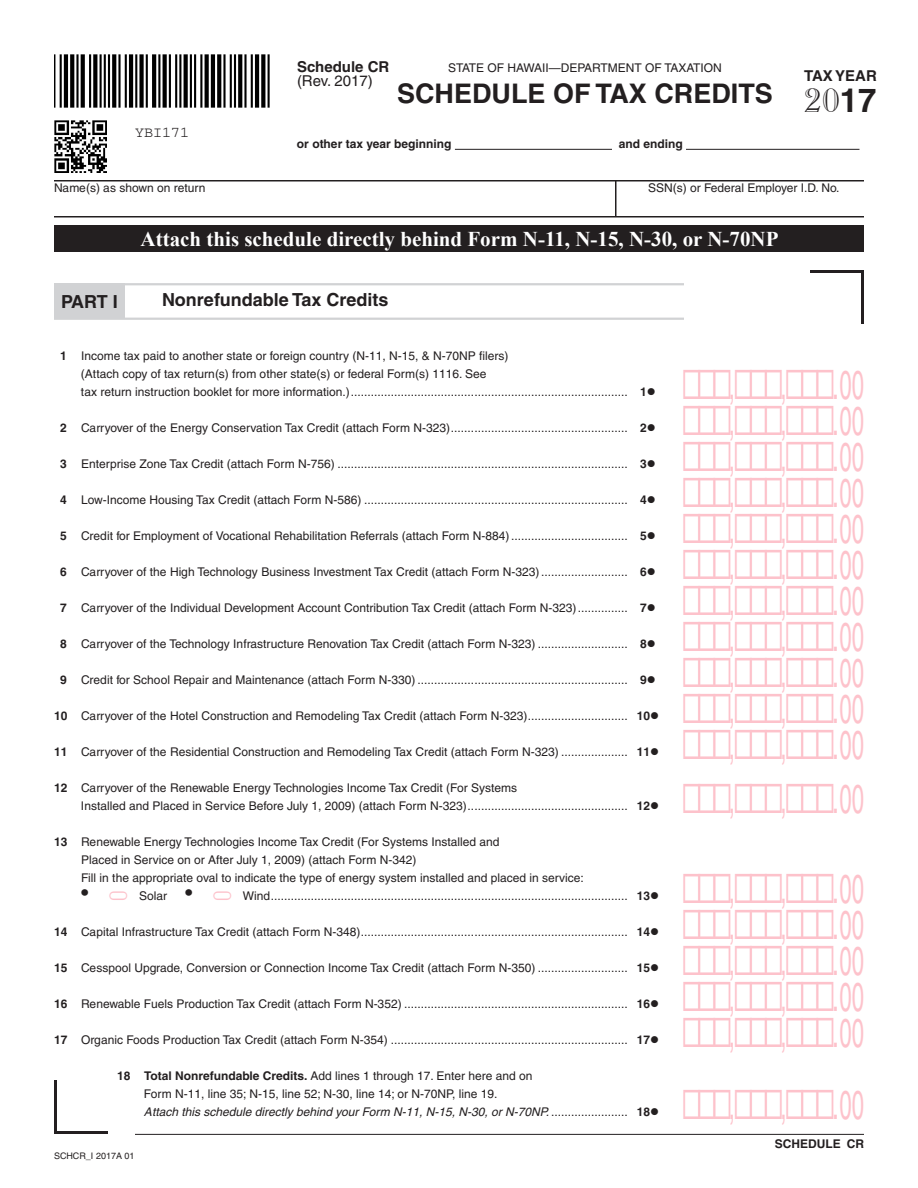
<style>
.page{position:relative;width:918px;height:1188px;background:#fff}
.page>*{position:absolute;margin:0;border:0;box-sizing:border-box;transform-origin:0 0}
.t1{font:700 40.5px "Paper Box";color:#fdc2cb;scale:.67 1}
.t2{font:700 27px "Helvetica";color:#231f20}
.t3{font:700 21px "Times New Roman";color:#fff}
.t4{font:21px "Helvetica";color:#231f20}
.t5{font:700 18px "Helvetica";color:#231f20}
.t6{font:700 15px "Helvetica";color:#231f20}
.t7{font:15px "Helvetica";color:#231f20}
.t8{font:15px "Courier";color:#231f20}
.t9{font:12px/18px "Helvetica";color:#231f20}
.t10{font:700 12px "Helvetica";color:#231f20}
.t11{font:9px "Helvetica";color:#231f20}
.s1{font-family:"Caslon Openface BT";font-weight:400;font-size:33px}
.s2{font-size:33px}
.s3{font-weight:700}
.s4{font-family:"Helvetica";font-weight:400;font-stretch:condensed}
.s5{font-family:"Helvetica";font-weight:400}
.s6{font-family:"Paper Box";font-size:30px;color:#fdc2cb}
.s7{font-size:21px}
.s8{font-style:italic}
</style>
<div class="page">
<hr style="left:135px;top:1134px;width:729px;height:1px;background:#231f20">
<hr style="left:455px;top:149px;width:157px;height:1px;background:#231f20">
<hr style="left:686px;top:149px;width:173px;height:1px;background:#231f20">
<hr style="left:810px;top:270px;width:54px;height:3px;background:#231f20">
<hr style="left:861px;top:270px;width:3px;height:54px;background:#231f20">
<hr style="left:54px;top:1080px;width:3px;height:54px;background:#231f20">
<hr style="left:54px;top:1131px;width:54px;height:3px;background:#231f20">
<div style="left:54px;top:225px;width:810px;height:27px;background:#231f20"></div>
<hr style="left:54px;top:180px;width:810px;height:2px;background:#231f20">
<hr style="left:54px;top:216px;width:810px;height:2px;background:#231f20">
<hr style="left:615px;top:180px;width:1px;height:36px;background:#231f20">
<hr style="left:54px;top:283px;width:630px;height:2px;background:#d1d2d4">
<hr style="left:54px;top:318px;width:630px;height:2px;background:#d1d2d4">
<div style="left:54px;top:284px;width:71px;height:34px;background:#d1d2d4"></div>
<img style="left:54px;top:54px;width:216px;height:54px">
<img style="left:54px;top:120px;width:52px;height:52px">
<p class="t8" style="left:135px;top:125px;width:55px">YBI171</p>
<p class="t6" style="left:297px;top:57px;width:94px">Schedule CR</p>
<p class="t9" style="left:448px;top:58px;width:275px">STATE OF HAWAII—DEPARTMENT OF TAXATION</p>
<p class="t7" style="left:297px;top:72px;width:77px">(Rev. 2017)</p>
<p class="t6" style="left:804px;top:66px;width:74px">TAX YEAR</p>
<h2 class="t2" style="left:397px;top:77px;width:481px">SCHEDULE OF TAX CREDITS <span class="s1">20</span><span class="s2">17</span></h2>
<p class="t10" style="left:297px;top:137px;width:156px">or other tax year beginning</p>
<p class="t10" style="left:619px;top:137px;width:66px">and ending</p>
<p class="t9" style="left:54px;top:179px;width:153px">Name(s) as shown on return</p>
<p class="t9" style="left:648px;top:179px;width:193px">SSN(s) or Federal Employer I.D. No.</p>
<h3 class="t5" style="left:61px;top:290px;width:58px">PART I</h3>
<h3 class="t3" style="left:141px;top:224px;width:639px">Attach this schedule directly behind Form N-11, N-15, N-30, or N-70NP</h3>
<h3 class="t5" style="left:162px;top:289px;width:228px">Nonrefundable Tax Credits</h3>
<p class="t9" style="left:81px;top:347px;width:576px;text-indent:-21px"><span class="s3">1</span> Income tax paid to another state or foreign country (N-11, N-15, &amp; N-70NP filers)<br>(Attach copy of tax return(s) from other state(s) or federal Form(s) 1116. See<br>tax return instruction booklet for more information.)................................................................................... <span class="s3">1</span>●</p>
<p class="t9" style="left:60px;top:419px;width:597px"><span class="s3">2</span> Carryover of the Energy Conservation Tax Credit (attach Form N-323)..................................................... <span class="s3">2</span>●</p>
<p class="t9" style="left:60px;top:455px;width:597px"><span class="s3">3</span> Enterprise Zone Tax Credit (attach Form N-756) ....................................................................................... <span class="s3">3</span>●</p>
<p class="t9" style="left:60px;top:491px;width:597px"><span class="s3">4</span> Low-Income Housing Tax Credit (attach Form N-586) ............................................................................... <span class="s3">4</span>●</p>
<p class="t9" style="left:60px;top:527px;width:597px"><span class="s3">5</span> Credit for Employment of Vocational Rehabilitation Referrals (attach Form N-884)................................... <span class="s3">5</span>●</p>
<p class="t9" style="left:60px;top:563px;width:597px"><span class="s3">6</span> Carryover of the High Technology Business Investment Tax Credit (attach Form N-323).......................... <span class="s3">6</span>●</p>
<p class="t9" style="left:60px;top:599px;width:597px"><span class="s3">7</span> Carryover of the Individual Development Account Contribution Tax Credit (attach Form N-323)............... <span class="s3">7</span>●</p>
<p class="t9" style="left:60px;top:635px;width:597px"><span class="s3">8</span> Carryover of the Technology Infrastructure Renovation Tax Credit (attach Form N-323) ........................... <span class="s3">8</span>●</p>
<p class="t9" style="left:60px;top:671px;width:597px"><span class="s3">9</span> Credit for School Repair and Maintenance (attach Form N-330) ............................................................... <span class="s3">9</span>●</p>
<p class="t9" style="left:54px;top:707px;width:607px"><span class="s3">10</span> Carryover of the Hotel Construction and Remodeling Tax Credit (attach Form N-323).............................. <span class="s3">10</span>●</p>
<p class="t9" style="left:54px;top:743px;width:607px"><span class="s3">11</span> Carryover of the Residential Construction and Remodeling Tax Credit (attach Form N-323) .................... <span class="s3">11</span>●</p>
<h1 class="t1" style="left:683px;top:361px;width:271px">!!!<span class="s4">,</span>!!!<span class="s4">,</span>!!!<span class="s5">.</span><span class="s4">00</span></h1>
<h1 class="t1" style="left:683px;top:397px;width:271px">!!!<span class="s4">,</span>!!!<span class="s4">,</span>!!!<span class="s5">.</span><span class="s4">00</span></h1>
<h1 class="t1" style="left:683px;top:433px;width:271px">!!!<span class="s4">,</span>!!!<span class="s4">,</span>!!!<span class="s5">.</span><span class="s4">00</span></h1>
<h1 class="t1" style="left:683px;top:469px;width:271px">!!!<span class="s4">,</span>!!!<span class="s4">,</span>!!!<span class="s5">.</span><span class="s4">00</span></h1>
<h1 class="t1" style="left:683px;top:505px;width:271px">!!!<span class="s4">,</span>!!!<span class="s4">,</span>!!!<span class="s5">.</span><span class="s4">00</span></h1>
<h1 class="t1" style="left:683px;top:541px;width:271px">!!!<span class="s4">,</span>!!!<span class="s4">,</span>!!!<span class="s5">.</span><span class="s4">00</span></h1>
<h1 class="t1" style="left:683px;top:577px;width:271px">!!!<span class="s4">,</span>!!!<span class="s4">,</span>!!!<span class="s5">.</span><span class="s4">00</span></h1>
<h1 class="t1" style="left:683px;top:613px;width:271px">!!!<span class="s4">,</span>!!!<span class="s4">,</span>!!!<span class="s5">.</span><span class="s4">00</span></h1>
<h1 class="t1" style="left:683px;top:649px;width:271px">!!!<span class="s4">,</span>!!!<span class="s4">,</span>!!!<span class="s5">.</span><span class="s4">00</span></h1>
<h1 class="t1" style="left:683px;top:685px;width:271px">!!!<span class="s4">,</span>!!!<span class="s4">,</span>!!!<span class="s5">.</span><span class="s4">00</span></h1>
<h1 class="t1" style="left:683px;top:721px;width:271px">!!!<span class="s4">,</span>!!!<span class="s4">,</span>!!!<span class="s5">.</span><span class="s4">00</span></h1>
<p class="t9" style="left:81px;top:779px;width:580px;text-indent:-27px"><span class="s3">12</span> Carryover of the Renewable Energy Technologies Income Tax Credit (For Systems<br>Installed and Placed in Service Before July 1, 2009) (attach Form N-323)................................................ <span class="s3">12</span>●</p>
<h1 class="t1" style="left:683px;top:775px;width:271px">!!!<span class="s4">,</span>!!!<span class="s4">,</span>!!!<span class="s5">.</span><span class="s4">00</span></h1>
<p class="t9" style="left:81px;top:833px;width:420px;text-indent:-27px"><span class="s3">13</span> Renewable Energy Technologies Income Tax Credit (For Systems Installed and<br>Placed in Service on or After July 1, 2009) (attach Form N-342)</p>
<h3 class="t4" style="left:81px;top:880px;width:48px">• <span class="s6">=</span></h3>
<p class="t9" style="left:139px;top:887px;width:94px">Solar <span class="s7">•</span> <span class="s6">=</span></p>
<p class="t9" style="left:243px;top:887px;width:418px">Wind........................................................................................................... <span class="s3">13</span>●</p>
<p class="t9" style="left:81px;top:869px;width:504px">Fill in the appropriate oval to indicate the type of energy system installed and placed in service:</p>
<h1 class="t1" style="left:683px;top:865px;width:271px">!!!<span class="s4">,</span>!!!<span class="s4">,</span>!!!<span class="s5">.</span><span class="s4">00</span></h1>
<h1 class="t1" style="left:683px;top:901px;width:271px">!!!<span class="s4">,</span>!!!<span class="s4">,</span>!!!<span class="s5">.</span><span class="s4">00</span></h1>
<p class="t9" style="left:54px;top:923px;width:607px"><span class="s3">14</span> Capital Infrastructure Tax Credit (attach Form N-348)................................................................................ <span class="s3">14</span>●</p>
<h1 class="t1" style="left:683px;top:937px;width:271px">!!!<span class="s4">,</span>!!!<span class="s4">,</span>!!!<span class="s5">.</span><span class="s4">00</span></h1>
<p class="t9" style="left:54px;top:959px;width:607px"><span class="s3">15</span> Cesspool Upgrade, Conversion or Connection Income Tax Credit (attach Form N-350) ........................... <span class="s3">15</span>●</p>
<h1 class="t1" style="left:683px;top:973px;width:271px">!!!<span class="s4">,</span>!!!<span class="s4">,</span>!!!<span class="s5">.</span><span class="s4">00</span></h1>
<p class="t9" style="left:54px;top:995px;width:607px"><span class="s3">16</span> Renewable Fuels Production Tax Credit (attach Form N-352) ................................................................... <span class="s3">16</span>●</p>
<h1 class="t1" style="left:683px;top:1009px;width:271px">!!!<span class="s4">,</span>!!!<span class="s4">,</span>!!!<span class="s5">.</span><span class="s4">00</span></h1>
<p class="t9" style="left:54px;top:1031px;width:607px"><span class="s3">17</span> Organic Foods Production Tax Credit (attach Form N-354) ....................................................................... <span class="s3">17</span>●</p>
<p class="t9" style="left:144px;top:1067px;width:517px;text-indent:-27px"><span class="s3">18 Total Nonrefundable Credits.</span> Add lines 1 through 17. Enter here and on<br>Form N-11, line 35; N-15, line 52; N-30, line 14; or N-70NP, line 19.<br><span class="s8">Attach this schedule directly behind your Form N-11, N-15, N-30, or N-70NP.</span> ....................... <span class="s3">18</span>●</p>
<p class="t11" style="left:54px;top:1151px;width:82px">SCHCR_I 2017A 01</p>
<h1 class="t1" style="left:683px;top:1081px;width:271px">!!!<span class="s4">,</span>!!!<span class="s4">,</span>!!!<span class="s5">.</span><span class="s4">00</span></h1>
<p class="t10" style="left:775px;top:1136px;width:91px">SCHEDULE CR</p>
</div>
